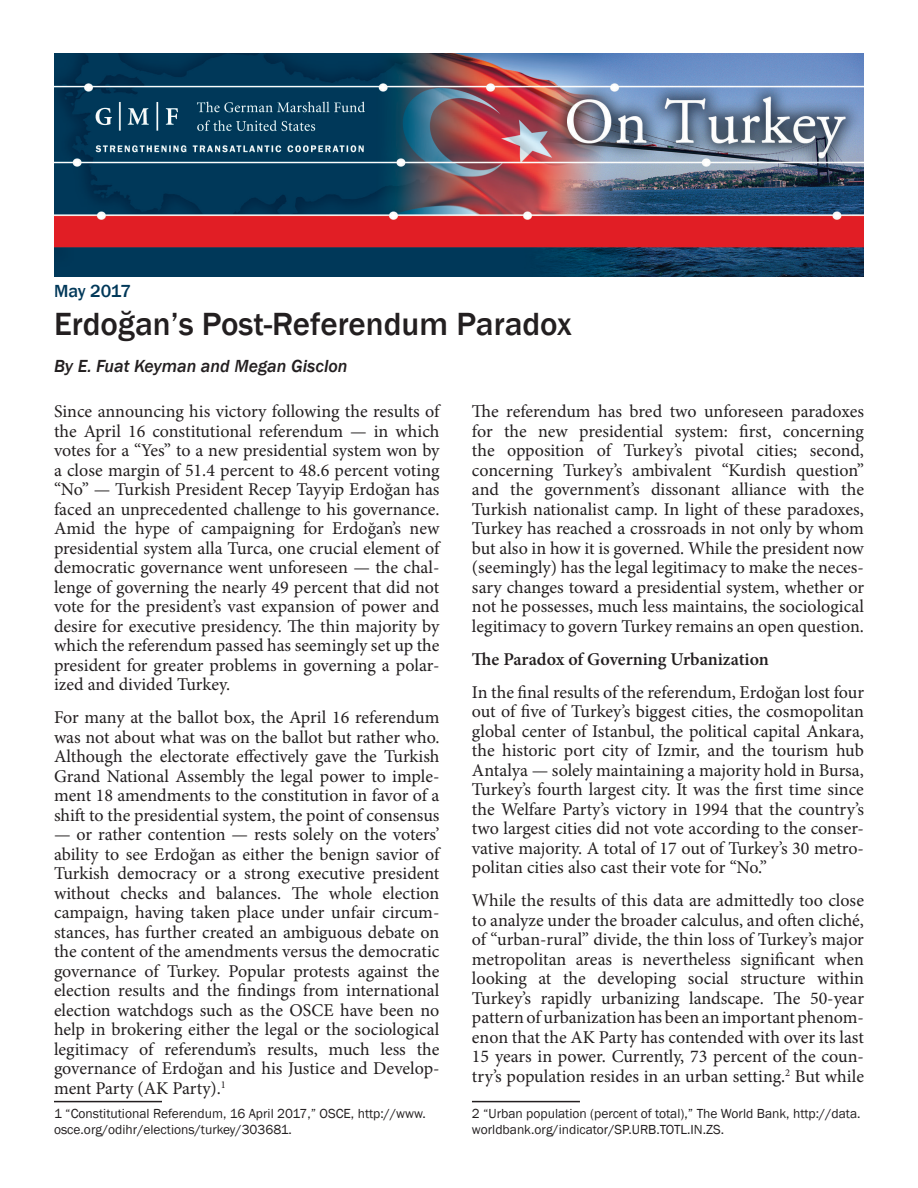
<style>
.page{position:relative;width:918px;height:1188px;background:#fff}
.page>*{position:absolute;margin:0;border:0;box-sizing:border-box;transform-origin:0 0}
.Headline{font:500 33px "Franklin Gothic";color:#231f20}
.Bodycopy{font:18px/19.5px "Minion Pro";color:#231f20;text-align:justify}
.Bodycopy-2{font:600 18px "Minion Pro";color:#231f20}
.Byline{font:italic 500 18px "Franklin Gothic";color:#231f20}
.Sub_Series_text{font:500 18px "Franklin Gothic";letter-spacing:-.02em;color:#003859}
.t1{font:13.5px/16.2px "Franklin Gothic";color:#231f20}
</style>
<div class="page">
<img style="left:54px;top:54px;width:810px;height:222px">
<hr style="left:54px;top:1101px;width:108px;height:1px;background:#231f20">
<hr style="left:472px;top:1101px;width:108px;height:1px;background:#231f20">
<p class="Sub_Series_text" style="left:54px;top:280px;width:78px">May 2017</p>
<p class="Headline" style="left:54px;top:303px;width:519px">Erdoğan’s Post-Referendum Paradox</p>
<p class="Byline" style="left:54px;top:355px;width:295px">By E. Fuat Keyman and Megan Gisclon</p>
<p class="Bodycopy" style="left:54px;top:402px;width:387px">Since announcing his victory following the results of the April 16 constitutional referendum — in which votes for a “Yes” to a new presidential system won by a close margin of 51.4 percent to 48.6 percent voting “No” — Turkish President Recep Tayyip Erdoğan has faced an unprecedented challenge to his governance.<br>Amid the hype of campaigning for Erdoğan’s new presidential system alla Turca, one crucial element of democratic governance went unforeseen — the chal&shy;lenge of governing the nearly 49 percent that did not vote for the president’s vast expansion of power and desire for executive presidency. The thin majority by which the referendum passed has seemingly set up the president for greater problems in governing a polar&shy;ized and divided Turkey.</p>
<p class="Bodycopy" style="left:54px;top:708px;width:387px">For many at the ballot box, the April 16 referendum was not about what was on the ballot but rather who.<br>Although the electorate effectively gave the Turkish Grand National Assembly the legal power to imple&shy;ment 18 amendments to the constitution in favor of a shift to the presidential system, the point of consensus</p>
<p class="Bodycopy" style="left:54px;top:825px;width:387px">— or rather contention — rests solely on the voters’ ability to see Erdoğan as either the benign savior of Turkish democracy or a strong executive president without checks and balances. The whole election campaign, having taken place under unfair circum&shy;stances, has further created an ambiguous debate on the content of the amendments versus the democratic governance of Turkey. Popular protests against the election results and the findings from international election watchdogs such as the OSCE have been no help in brokering either the legal or the sociological legitimacy of referendum’s results, much less the governance of Erdoğan and his Justice and Develop&shy;ment Party (AK Party).<sup>1</sup></p>
<p class="t1" style="left:54px;top:1105px;width:373px">1 “Constitutional Referendum, 16 April 2017,” OSCE, http://www. osce.org/odihr/elections/turkey/303681.</p>
<p class="Bodycopy" style="left:472px;top:402px;width:394px">The referendum has bred two unforeseen paradoxes for the new presidential system: first, concerning the opposition of Turkey’s pivotal cities; second, concerning Turkey’s ambivalent “Kurdish question” and the government’s dissonant alliance with the Turkish nationalist camp. In light of these paradoxes, Turkey has reached a crossroads in not only by whom but also in how it is governed. While the president now (seemingly) has the legal legitimacy to make the neces&shy;sary changes toward a presidential system, whether or not he possesses, much less maintains, the sociological legitimacy to govern Turkey remains an open question.</p>
<p class="Bodycopy-2" style="left:472px;top:646px;width:299px">The Paradox of Governing Urbanization</p>
<p class="Bodycopy" style="left:472px;top:682px;width:394px">In the final results of the referendum, Erdoğan lost four out of five of Turkey’s biggest cities, the cosmopolitan global center of Istanbul, the political capital Ankara, the historic port city of Izmir, and the tourism hub Antalya — solely maintaining a majority hold in Bursa, Turkey’s fourth largest city. It was the first time since the Welfare Party’s victory in 1994 that the country’s two largest cities did not vote according to the conser&shy;vative majority. A total of 17 out of Turkey’s 30 metro&shy;politan cities also cast their vote for “No.”</p>
<p class="Bodycopy" style="left:472px;top:891px;width:394px">While the results of this data are admittedly too close to analyze under the broader calculus, and often cliché, of “urban-rural” divide, the thin loss of Turkey’s major metropolitan areas is nevertheless significant when looking at the developing social structure within Turkey’s rapidly urbanizing landscape. The 50-year pattern of urbanization has been an important phenom&shy;enon that the AK Party has contended with over its last 15 years in power. Currently, 73 percent of the coun&shy;try’s population resides in an urban setting.<sup>2</sup> But while</p>
<p class="t1" style="left:472px;top:1105px;width:390px">2 “Urban population (percent of total),” The World Bank, http://data. worldbank.org/indicator/SP.URB.TOTL.IN.ZS.</p>
</div>
